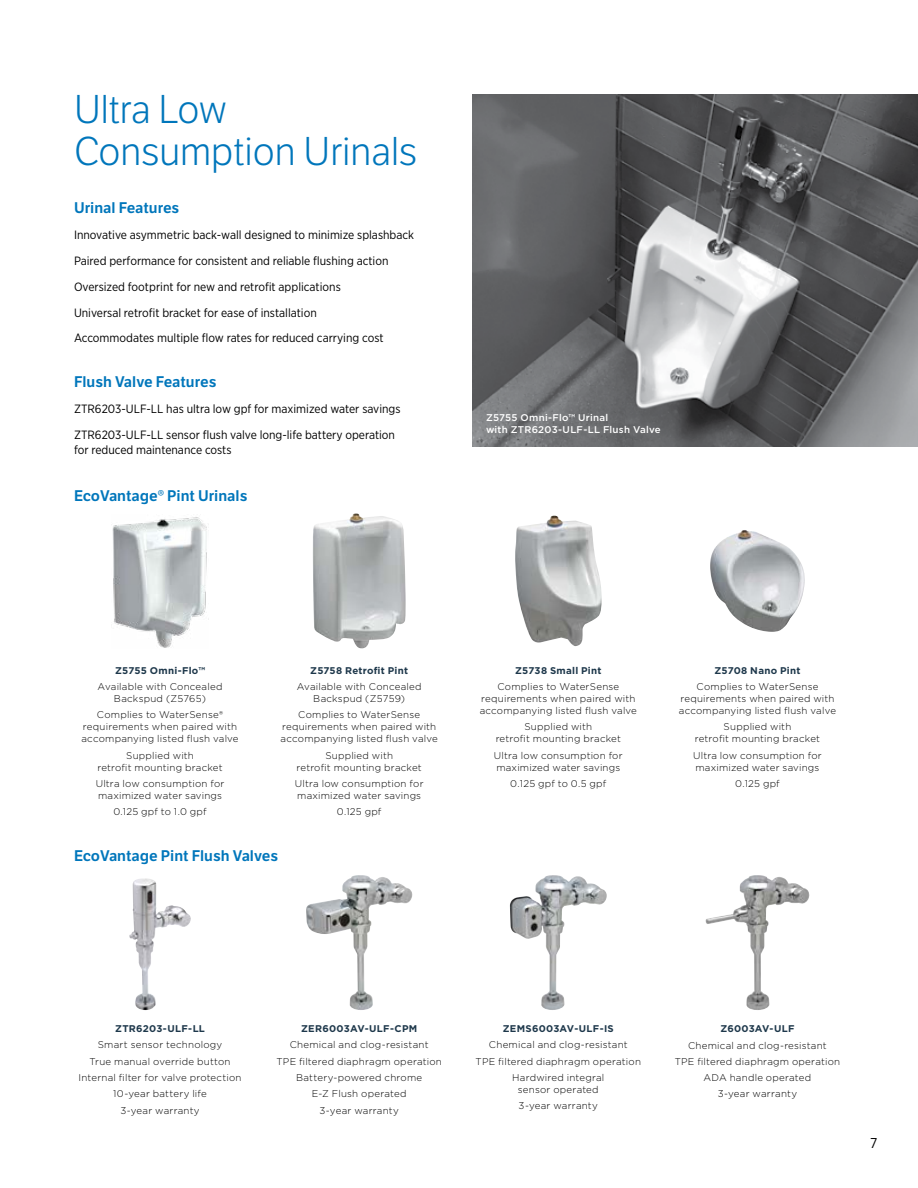
<style>
.page{position:relative;width:918px;height:1188px;background:#fff}
.page>*{position:absolute;margin:0;border:0;box-sizing:border-box;transform-origin:0 0}
.t1{font:39px/42px "LFT Etica Lt";color:#0076bb}
.t2{font:15px "LFT Etica SB";color:#0076bb}
.t3{font:14.25px "Gotham Narrow";color:#000}
.t4{font:12px/25.8px "Gotham Narrow";color:#000}
.t5{font:300 9.75px/12px "Gotham";letter-spacing:.02em;color:#000;text-align:center}
.t6{font:700 9.75px "Gotham";letter-spacing:.025em;color:#1e384b}
.t7{font:500 9.75px/12px "Gotham";letter-spacing:.025em;color:#fff}
</style>
<div class="page">
<img style="left:472px;top:94px;width:446px;height:352px">
<img style="left:515px;top:516px;width:87px;height:130px">
<img style="left:710px;top:530px;width:95px;height:102px">
<img style="left:112px;top:517px;width:95px;height:131px">
<img style="left:306px;top:875px;width:107px;height:135px">
<img style="left:510px;top:875px;width:97px;height:135px">
<img style="left:705px;top:875px;width:105px;height:135px">
<img style="left:313px;top:513px;width:93px;height:136px">
<img style="left:129px;top:878px;width:62px;height:132px">
<h1 class="t1" style="left:74px;top:90px;width:345px">Ultra Low<br>Consumption Urinals</h1>
<h2 class="t2" style="left:74px;top:199px;width:107px">Urinal Features</h2>
<p class="t4" style="left:74px;top:222px;width:342px">Innovative asymmetric back-wall designed to minimize splashback Paired performance for consistent and reliable flushing action Oversized footprint for new and retrofit applications<br>Universal retrofit bracket for ease of installation<br>Accommodates multiple flow rates for reduced carrying cost</p>
<h2 class="t2" style="left:74px;top:373px;width:144px">Flush Valve Features</h2>
<p class="t4" style="left:74px;top:396px;width:328px">ZTR6203-ULF-LL has ultra low gpf for maximized water savings<br>ZTR6203-ULF-LL sensor flush valve long-life battery operation</p>
<p class="t4" style="left:74px;top:437px;width:159px">for reduced maintenance costs</p>
<h2 class="t2" style="left:74px;top:486px;width:175px">EcoVantage® Pint Urinals</h2>
<p class="t7" style="left:486px;top:411px;width:176px">Z5755 Omni-Flo™ Urinal<br>with ZTR6203-ULF-LL Flush Valve</p>
<p class="t6" style="left:115px;top:664px;width:92px">Z5755 Omni-Flo™</p>
<p class="t5" style="left:98px;top:680px;width:126px">Available with Concealed<br>Backspud (Z5765)</p>
<p class="t5" style="left:81px;top:709px;width:159px">Complies to WaterSense® requirements when paired with accompanying listed flush valve</p>
<p class="t5" style="left:97px;top:749px;width:127px">Supplied with<br>retrofit mounting bracket</p>
<p class="t5" style="left:96px;top:777px;width:130px;text-align:left">Ultra low consumption for maximized water savings</p>
<p class="t5" style="left:113px;top:806px;width:95px">0.125 gpf to 1.0 gpf</p>
<p class="t6" style="left:310px;top:664px;width:100px">Z5758 Retrofit Pint</p>
<p class="t5" style="left:297px;top:680px;width:126px">Available with Concealed<br>Backspud (Z5759)</p>
<p class="t5" style="left:281px;top:709px;width:159px">Complies to WaterSense requirements when paired with accompanying listed flush valve</p>
<p class="t5" style="left:297px;top:749px;width:127px">Supplied with<br>retrofit mounting bracket</p>
<p class="t5" style="left:295px;top:777px;width:130px;text-align:left">Ultra low consumption for maximized water savings</p>
<p class="t5" style="left:337px;top:806px;width:46px">0.125 gpf</p>
<h2 class="t2" style="left:74px;top:846px;width:206px">EcoVantage Pint Flush Valves</h2>
<p class="t6" style="left:515px;top:664px;width:88px">Z5738 Small Pint</p>
<p class="t5" style="left:480px;top:680px;width:159px">Complies to WaterSense requirements when paired with accompanying listed flush valve</p>
<p class="t5" style="left:496px;top:721px;width:127px">Supplied with<br>retrofit mounting bracket</p>
<p class="t5" style="left:494px;top:749px;width:130px;text-align:left">Ultra low consumption for maximized water savings</p>
<p class="t5" style="left:510px;top:777px;width:98px">0.125 gpf to 0.5 gpf</p>
<p class="t6" style="left:714px;top:664px;width:87px">Z5708 Nano Pint</p>
<p class="t5" style="left:679px;top:680px;width:159px">Complies to WaterSense requirements when paired with accompanying listed flush valve</p>
<p class="t5" style="left:695px;top:721px;width:127px">Supplied with<br>retrofit mounting bracket</p>
<p class="t5" style="left:693px;top:749px;width:130px;text-align:left">Ultra low consumption for maximized water savings</p>
<p class="t5" style="left:735px;top:777px;width:46px">0.125 gpf</p>
<p class="t6" style="left:115px;top:1022px;width:91px">ZTR6203-ULF-LL</p>
<p class="t5" style="left:79px;top:1037px;width:164px;line-height:16.4px">Smart sensor technology<br>True manual override button<br>Internal filter for valve protection<br>10-year battery life<br>3-year warranty</p>
<p class="t6" style="left:301px;top:1022px;width:118px">ZER6003AV-ULF-CPM</p>
<p class="t5" style="left:276px;top:1037px;width:167px;line-height:16.4px">Chemical and clog-resistant<br>TPE filtered diaphragm operation<br>Battery-powered chrome<br>E-Z Flush operated<br>3-year warranty</p>
<p class="t6" style="left:503px;top:1022px;width:113px">ZEMS6003AV-ULF-IS</p>
<p class="t5" style="left:476px;top:1037px;width:167px;line-height:16.4px">Chemical and clog-resistant<br>TPE filtered diaphragm operation<br>Hardwired integral</p>
<p class="t5" style="left:518px;top:1081px;width:82px;line-height:16.4px;text-align:left">sensor operated<br>3-year warranty</p>
<p class="t6" style="left:720px;top:1022px;width:76px">Z6003AV-ULF</p>
<p class="t5" style="left:675px;top:1037px;width:167px;line-height:16.4px">Chemical and clog-resistant<br>TPE filtered diaphragm operation<br>ADA handle operated<br>3-year warranty</p>
<h3 class="t3" style="left:870px;top:1134px;width:9px">7</h3>
</div>
